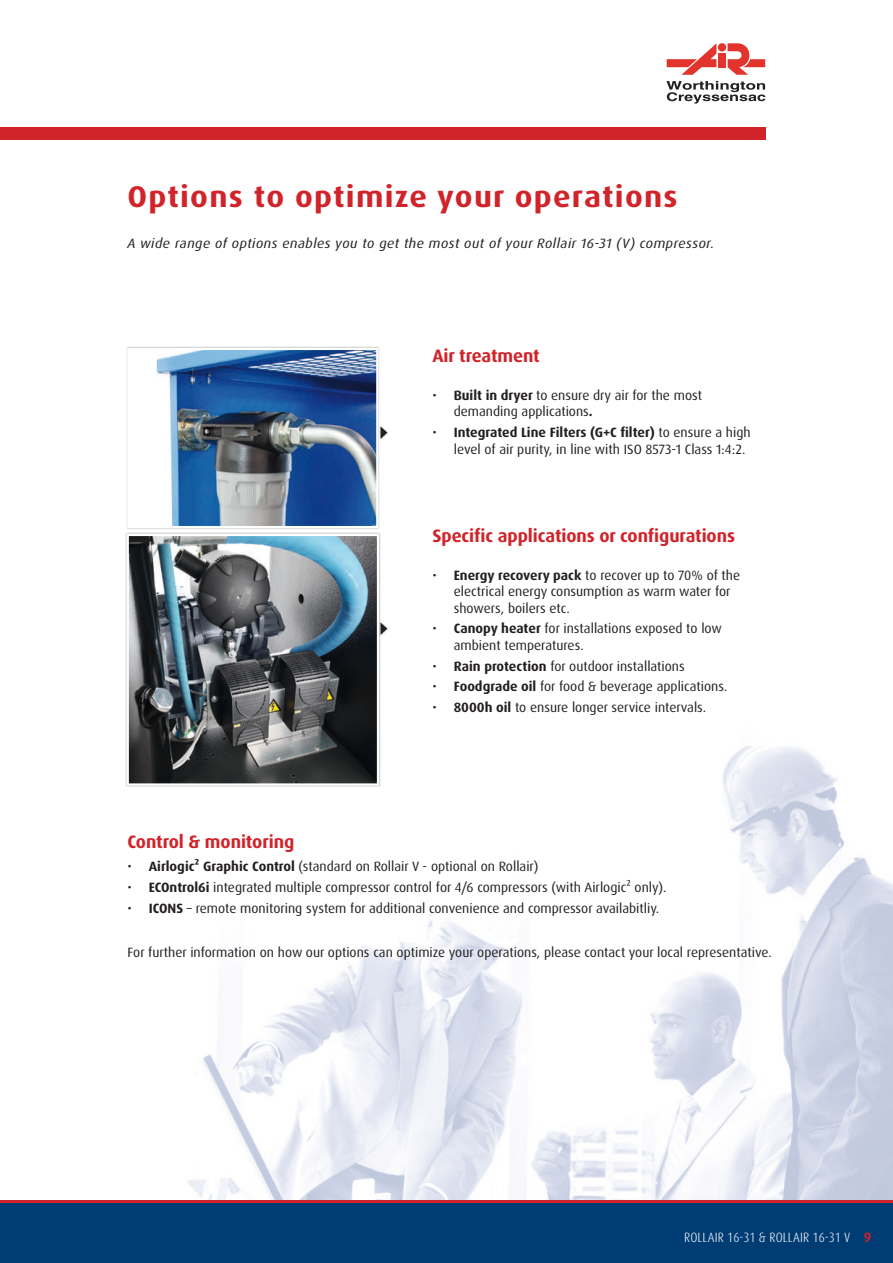
<style>
.page{position:relative;width:893px;height:1263px;background:#fff}
.page>*{position:absolute;margin:0;border:0;box-sizing:border-box;transform-origin:0 0}
.t1{font:700 30px "Dax Pro";letter-spacing:.04em;color:#d1232a;scale:1.05 1}
.t2{font:700 18px "Dax Pro";letter-spacing:-.005em;color:#d1232a}
.t3{font:13.5px/16.5px "Dax Pro";color:#231f20}
.t4{font:italic 13.5px "Dax Pro";letter-spacing:.03em;color:#231f20;scale:1.04 1}
.t5{font:300 condensed 13.5px "Dax Pro";letter-spacing:.01em;color:#fff}
.s1{font-weight:700}
.s2{font-weight:700;font-stretch:normal;color:#d1232a}
</style>
<div class="page">
<img style="left:187px;top:746px;width:706px;height:454px">
<div style="left:0;top:1202px;width:893px;height:61px;background:#003c74"></div>
<hr style="left:0;top:1200px;width:893px;height:3px;background:#d1232a">
<div style="left:0;top:128px;width:765px;height:12px;background:#d1232a"></div>
<svg style="left:666px;top:81px;width:99px;height:23px"></svg>
<svg style="left:667px;top:44px;width:49px;height:31px"></svg>
<div style="left:718px;top:53px;width:8px;height:14px;background:#e2342c"></div>
<svg style="left:728px;top:43px;width:37px;height:32px"></svg>
<div style="left:718px;top:43px;width:8px;height:8px;background:#e2342c;border-radius:50%"></div>
<div style="left:126px;top:346px;width:254px;height:183px;background:#231f20;opacity:.33"></div>
<img style="left:130px;top:351px;width:245px;height:174px">
<div style="left:127px;top:348px;width:251px;height:180px;border:2px solid #fff"></div>
<div style="left:379px;top:425px;width:10px;height:15px;background:#231f20;opacity:.33"></div>
<svg style="left:381px;top:426px;width:6px;height:13px"></svg>
<div style="left:125px;top:532px;width:256px;height:255px;background:#dad9d9"></div>
<img style="left:130px;top:537px;width:246px;height:246px">
<div style="left:127px;top:534px;width:252px;height:252px;border:2px solid #fff"></div>
<div style="left:379px;top:621px;width:10px;height:15px;background:#231f20;opacity:.33"></div>
<svg style="left:381px;top:622px;width:6px;height:13px"></svg>
<h1 class="t1" style="left:128px;top:177px;width:525px">Options to optimize your operations</h1>
<p class="t4" style="left:128px;top:234px;width:566px">A wide range of options enables you to get the most out of your Rollair 16-31 (V) compressor.</p>
<h2 class="t2" style="left:432px;top:344px;width:109px">Air treatment</h2>
<p class="t3" style="left:454px;top:387px;width:250px;text-indent:-21px">• <span class="s1">Built in dryer</span> to ensure dry air for the most demanding applications<span class="s1">.</span></p>
<p class="t3" style="left:454px;top:424px;width:298px;text-indent:-21px">• <span class="s1">Integrated Line Filters (G+C filter)</span> to ensure a high level of air purity, in line with ISO 8573-1 Class 1:4:2.</p>
<h2 class="t2" style="left:432px;top:524px;width:304px">Specific applications or configurations</h2>
<p class="t3" style="left:454px;top:567px;width:288px;text-indent:-21px">• <span class="s1">Energy recovery pack</span> to recover up to 70% of the electrical energy consumption as warm water for showers, boilers etc.</p>
<p class="t3" style="left:454px;top:620px;width:270px;text-indent:-21px">• <span class="s1">Canopy heater</span> for installations exposed to low ambient temperatures.</p>
<p class="t3" style="left:432px;top:658px;width:254px">• <span class="s1">Rain protection</span> for outdoor installations</p>
<p class="t3" style="left:432px;top:678px;width:296px">• <span class="s1">Foodgrade oil</span> for food &amp; beverage applications.</p>
<p class="t3" style="left:432px;top:699px;width:275px">• <span class="s1">8000h oil</span> to ensure longer service intervals.</p>
<h2 class="t2" style="left:128px;top:830px;width:168px">Control &amp; monitoring</h2>
<p class="t3" style="left:128px;top:858px;width:412px">• <span class="s1">Airlogic² Graphic Control</span> (standard on Rollair V - optional on Rollair)</p>
<p class="t3" style="left:128px;top:879px;width:540px">• <span class="s1">ECOntrol6i</span> integrated multiple compressor control for 4/6 compressors (with Airlogic² only).</p>
<p class="t3" style="left:128px;top:900px;width:533px">• <span class="s1">ICONS</span> – remote monitoring system for additional convenience and compressor availabitliy.</p>
<p class="t3" style="left:128px;top:944px;width:646px">For further information on how our options can optimize your operations, please contact your local representative.</p>
<p class="t5" style="left:684px;top:1228px;width:189px">ROLLAIR 16-31 &amp; ROLLAIR 16-31 V <span class="s2">9</span></p>
</div>
